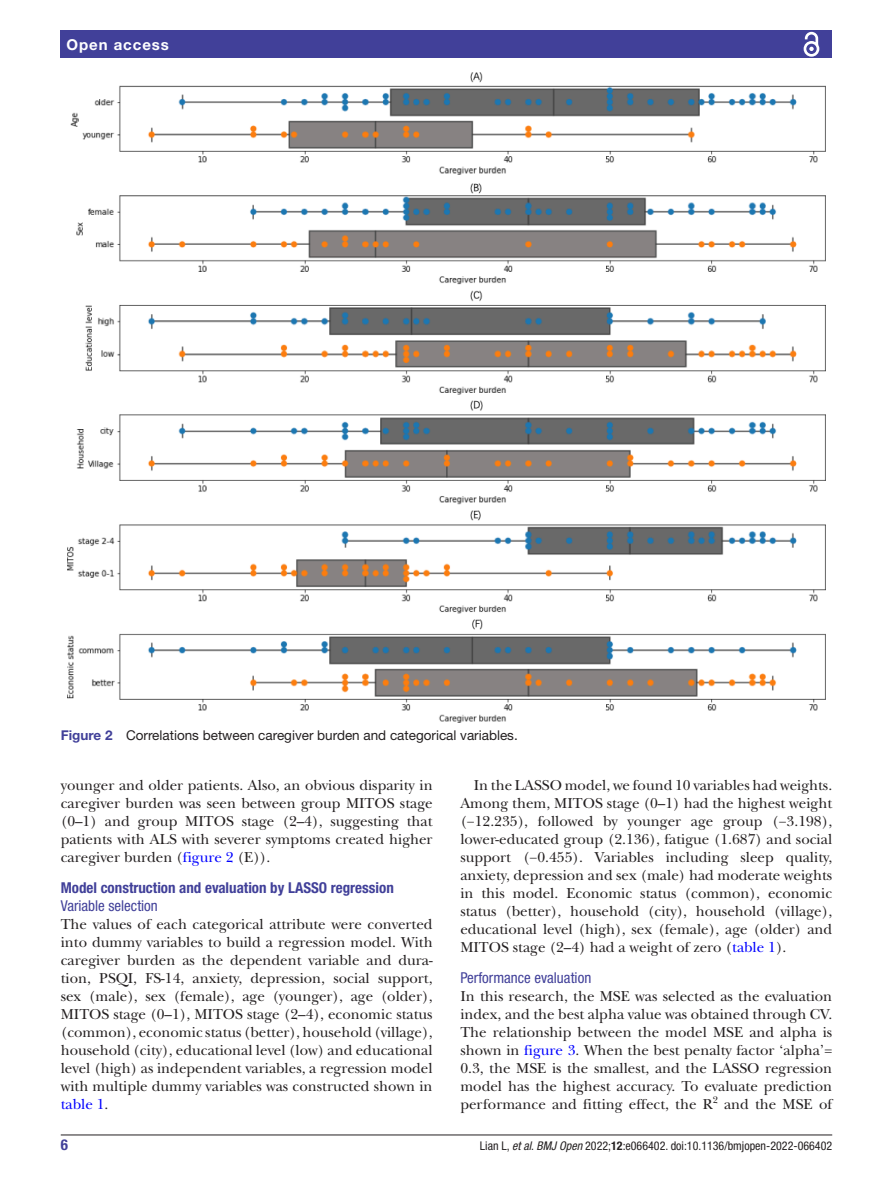
<style>
.page{position:relative;width:893px;height:1191px;background:#fff}
.page>*{position:absolute;margin:0;border:0;box-sizing:border-box;transform-origin:0 0}
.t1{font:15px/18px "New Baskerville";color:#231f20;text-align:justify}
.t2{font:700 condensed 15px "Helvetica Neue LT Std";color:#414099}
.t3{font:condensed 15px "Helvetica Neue LT Std";color:#414099}
.t4{font:700 15px "Helvetica Neue LT Std";letter-spacing:.065em;color:#fff}
.t5{font:13.5px "Helvetica Neue LT Std";color:#231f20}
.t6{font:condensed 12px "Helvetica Neue LT Std";color:#231f20}
.t7{font:9.9px "New Baskerville";color:#231f20}
.s1{font-weight:700;color:#414099}
.s2{color:#00f}
.s3{font-style:italic}
.s4{font-weight:700}
</style>
<div class="page">
<hr style="left:61px;top:1134px;width:771px;height:1px;background:#231f20">
<div style="left:61px;top:31px;width:771px;height:27px;background:#414099"></div>
<svg style="left:803px;top:31px;width:17px;height:26px"></svg>
<img style="left:67px;top:73px;width:759px;height:649px">
<p class="t4" style="left:66px;top:35px;width:104px">Open access</p>
<p class="t5" style="left:61px;top:727px;width:459px"><span class="s1">Figure 2</span> Correlations between caregiver burden and categorical variables.</p>
<p class="t1" style="left:61px;top:776px;width:373px">younger and older patients. Also, an obvious disparity in caregiver burden was seen between group MITOS stage (0–1) and group MITOS stage (2–4), suggesting that patients with ALS with severer symptoms created higher caregiver burden (<span class="s2">figure 2</span> (E)).</p>
<p class="t2" style="left:61px;top:879px;width:335px">Model construction and evaluation by LASSO regression</p>
<p class="t3" style="left:61px;top:897px;width:99px">Variable selection</p>
<p class="t1" style="left:61px;top:915px;width:373px">The values of each categorical attribute were converted into dummy variables to build a regression model. With caregiver burden as the dependent variable and dura&shy;tion, PSQI, FS-14, anxiety, depression, social support, sex (male), sex (female), age (younger), age (older), MITOS stage (0–1), MITOS stage (2–4), economic status (common), economic status (better), household (village), household (city), educational level (low) and educational level (high) as independent variables, a regression model with multiple dummy variables was constructed shown in <span class="s2">table 1</span>.</p>
<p class="t1" style="left:460px;top:776px;width:373px;text-indent:13px">In the LASSO model, we found 10 variables had weights.<br>Among them, MITOS stage (0–1) had the highest weight (−12.235), followed by younger age group (−3.198), lower-educated group (2.136), fatigue (1.687) and social support (−0.455). Variables including sleep quality, anxiety, depression and sex (male) had moderate weights in this model. Economic status (common), economic status (better), household (city), household (village), educational level (high), sex (female), age (older) and MITOS stage (2–4) had a weight of zero (<span class="s2">table 1</span>).</p>
<p class="t3" style="left:460px;top:969px;width:132px">Performance evaluation</p>
<p class="t1" style="left:460px;top:987px;width:373px">In this research, the MSE was selected as the evaluation index, and the best alpha value was obtained through CV.<br>The relationship between the model MSE and alpha is shown in <span class="s2">figure 3</span>. When the best penalty factor ‘alpha’= 0.3, the MSE is the smallest, and the LASSO regression model has the highest accuracy. To evaluate prediction performance and fitting effect, the R</p>
<p class="t7" style="left:713px;top:1093px;width:7px">2</p>
<p class="t1" style="left:724px;top:1095px;width:110px">and the MSE of</p>
<p class="t2" style="left:61px;top:1135px;width:9px">6</p>
<p class="t6" style="left:480px;top:1138px;width:354px">Lian L, <span class="s3">et al</span>. <span class="s3">BMJ Open</span> 2022;<span class="s4">12</span>:e066402. doi:10.1136/bmjopen-2022-066402</p>
</div>
